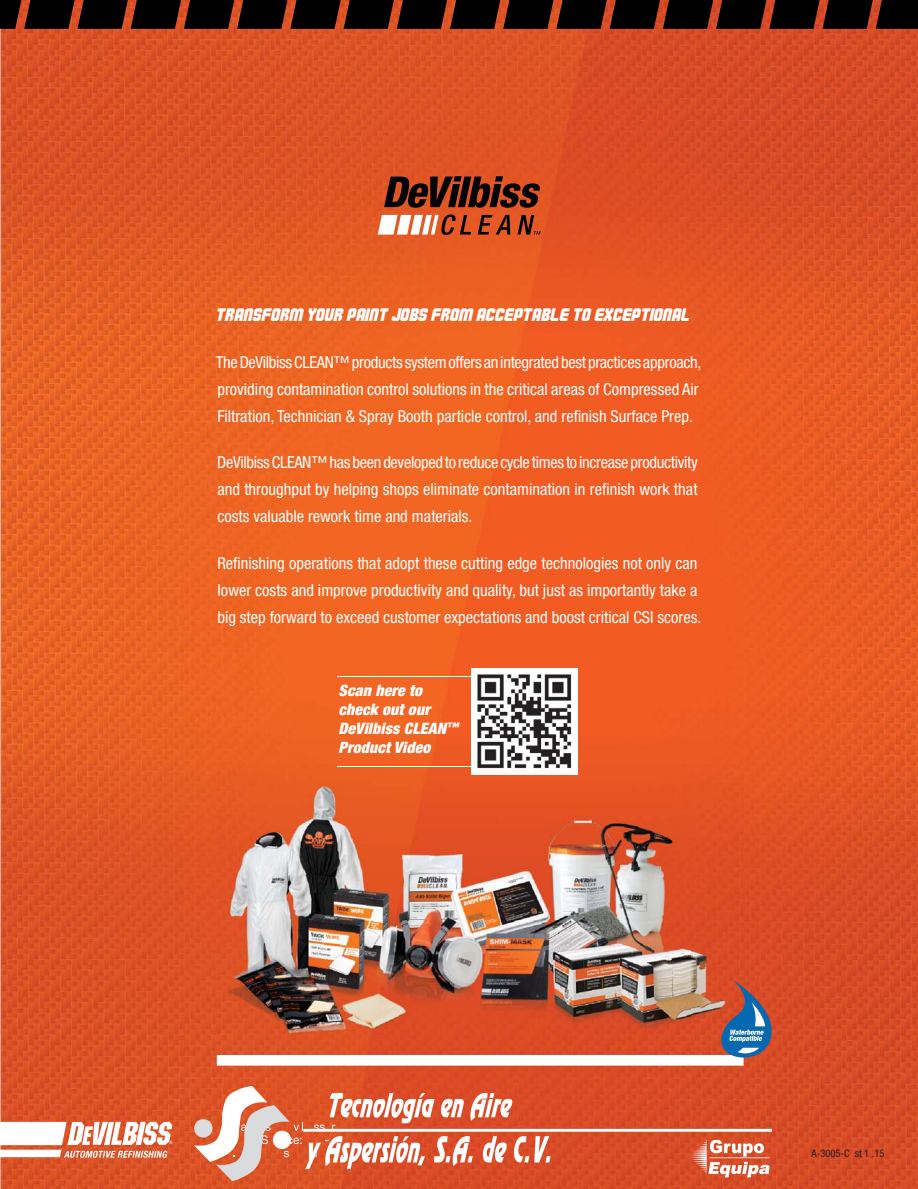
<style>
.page{position:relative;width:918px;height:1189px;background:#fff}
.page>*{position:absolute;margin:0;border:0;box-sizing:border-box;transform-origin:0 0}
.t1{font:18px "Commando";letter-spacing:-.005em;color:#fff}
.t2{font:condensed 16.5px/27px "Helvetica Neue LT Std";color:#fff}
.t3{font:italic 900 condensed 15.75px/18.9px "Helvetica Neue LT Std";letter-spacing:.01em;color:#fff}
.t4{font:condensed 10.5px "Helvetica Neue LT Std";color:#231f20}
</style>
<div class="page">
<img style="left:0;top:29px;width:918px;height:1159px">
<img style="left:217px;top:764px;width:526px;height:290px">
<svg style="left:1px;top:1121px;width:171px;height:36px"></svg>
<svg style="left:477px;top:215px;width:33px;height:19px"></svg>
<svg style="left:384px;top:176px;width:156px;height:32px"></svg>
<svg style="left:517px;top:215px;width:23px;height:19px"></svg>
<svg style="left:378px;top:214px;width:93px;height:21px"></svg>
<svg style="left:716px;top:979px;width:61px;height:82px"></svg>
<svg style="left:0;top:0;width:918px;height:29px"></svg>
<hr style="left:337px;top:766px;width:136px;height:1px;background:#fff">
<hr style="left:337px;top:676px;width:136px;height:1px;background:#fff">
<img style="left:472px;top:668px;width:105px;height:106px">
<img style="left:194px;top:1086px;width:577px;height:94px">
<p class="t1" style="left:216px;top:308px;width:476px">TRANSFORM YOUR PAINT JOBS FROM ACCEPTABLE TO EXCEPTIONAL</p>
<p class="t2" style="left:216px;top:350px;width:487px">The DeVilbiss CLEAN™ products system offers an integrated best practices approach, providing contamination control solutions in the critical areas of Compressed Air<br>Filtration, Technician &amp; Spray Booth particle control, and refinish Surface Prep.</p>
<p class="t2" style="left:217px;top:451px;width:482px;text-align:justify">DeVilbiss CLEAN™ has been developed to reduce cycle times to increase productivity and throughput by helping shops eliminate contamination in refinish work that costs valuable rework time and materials.</p>
<p class="t2" style="left:217px;top:551px;width:485px">Refinishing operations that adopt these cutting edge technologies not only can lower costs and improve productivity and quality, but just as importantly take a big step forward to exceed customer expectations and boost critical CSI scores.</p>
<p class="t3" style="left:338px;top:683px;width:121px">Scan here to check out our<br>DeVilbiss CLEAN<sup>™<br></sup>Product Video</p>
<p class="t4" style="left:811px;top:1149px;width:74px">A-3005-C st 1 .15</p>
</div>
